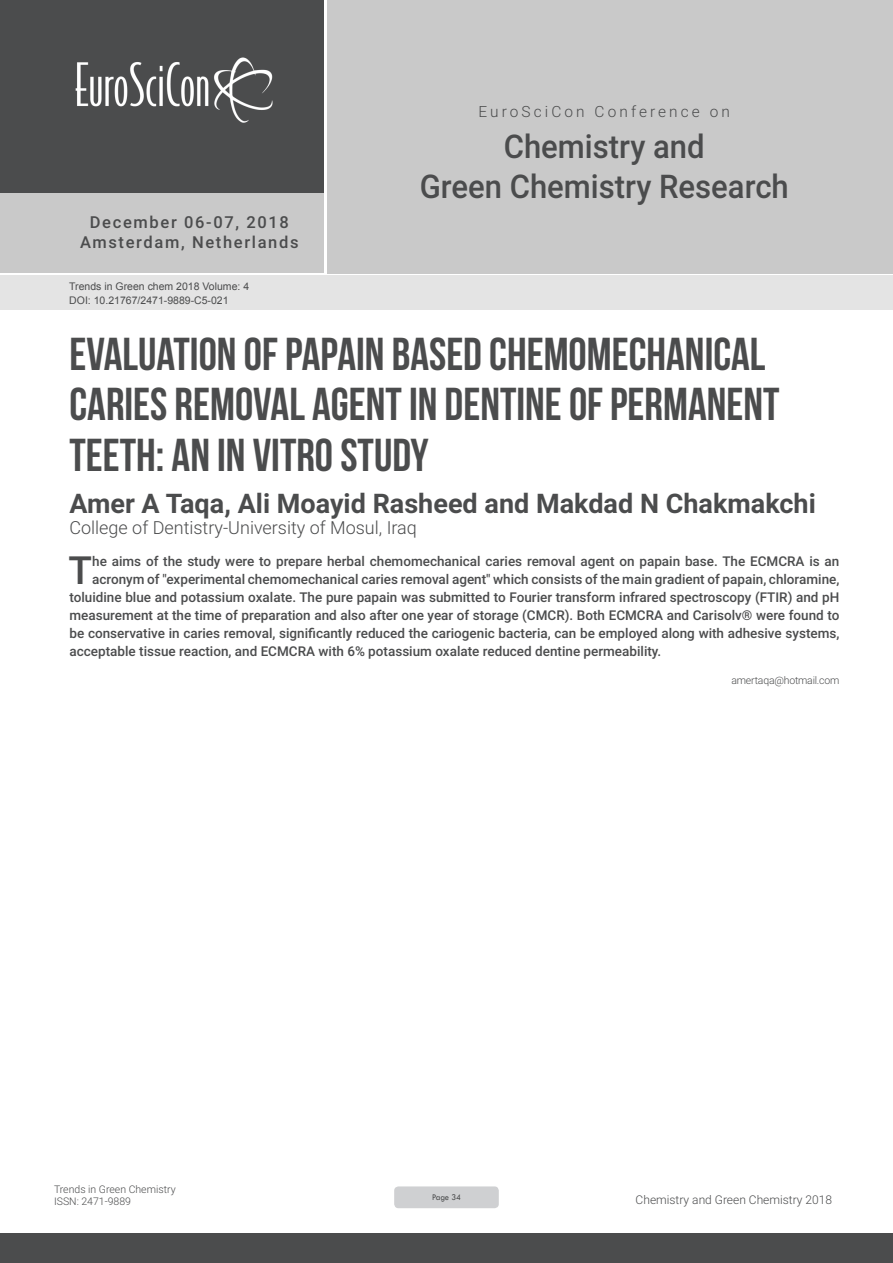
<style>
.page{position:relative;width:893px;height:1263px;background:#fff}
.page>*{position:absolute;margin:0;border:0;box-sizing:border-box;transform-origin:0 0}
.t1{font:46.05px/50.7px "Bebas Neue";color:#4b4c4d}
.Abstract{font:500 38.85px "Roboto";color:#4b4c4d}
.t2{font:500 32.7px/39.2px "Roboto";color:#4b4c4d;text-align:center;scale:.95 1}
.t3{font:700 27px "Roboto";color:#4b4c4d}
.t4{font:300 18px "Roboto";color:#4b4c4d}
.t5{font:500 16.5px/19.8px "Roboto";letter-spacing:.1em;color:#4b4c4d;text-align:center}
.t6{font:300 15.45px "Roboto";letter-spacing:.2em;color:#4b4c4d}
.Abstract-2{font:500 13.5px "Roboto";color:#4b4c4d}
.t7{font:300 12px "Roboto";color:#4b4c4d}
.t8{font:10.5px "Arial";color:#4b4c4d}
.Biography{font:300 10.5px/12.6px "Roboto";color:#4b4c4d}
.Biography-2{font:300 10.5px "Roboto";letter-spacing:-.02em;color:#4b4c4d}
.t9{font:9px "Tw Cen";letter-spacing:-.02em;color:#4b4c4d;scale:.95 1}
</style>
<div class="page">
<div style="left:0;top:0;width:323px;height:193px;background:#4b4c4d"></div>
<div style="left:1px;top:193px;width:323px;height:80px;background:#c9c9c9"></div>
<div style="left:327px;top:0;width:566px;height:273px;background:#c9c9c9"></div>
<img style="left:75px;top:57px;width:198px;height:66px">
<div style="left:0;top:1233px;width:893px;height:30px;background:#4b4c4d"></div>
<div style="left:1px;top:275px;width:892px;height:35px;background:#e4e4e4"></div>
<div style="left:394px;top:1186px;width:105px;height:22px;background:#cfd0d2;border-radius:4px"></div>
<p class="t5" style="left:80px;top:211px;width:220px">December 06-07, 2018<br>Amsterdam, Netherlands</p>
<p class="t8" style="left:69px;top:279px;width:181px">Trends in Green chem 2018 Volume: 4</p>
<p class="t8" style="left:69px;top:293px;width:161px">DOI: 10.21767/2471-9889-C5-021</p>
<p class="t6" style="left:478px;top:100px;width:253px">EuroSciCon Conference on</p>
<h3 class="t2" style="left:420px;top:126px;width:390px">Chemistry and<br>Green Chemistry Research</h3>
<p class="t1" style="left:69px;top:328px;width:711px">EVALUATION OF PAPAIN BASED CHEMOMECHANICAL<br>CARIES REMOVAL AGENT IN DENTINE OF PERMANENT<br>TEETH: AN IN VITRO STUDY</p>
<p class="t3" style="left:69px;top:484px;width:748px">Amer A Taqa, Ali Moayid Rasheed and Makdad N Chakmakchi</p>
<p class="t4" style="left:69px;top:515px;width:349px">College of Dentistry-University of Mosul, Iraq</p>
<p class="Abstract" style="left:69px;top:543px;width:25px">T</p>
<p class="Abstract-2" style="left:92px;top:551px;width:749px">he aims of the study were to prepare herbal chemomechanical caries removal agent on papain base. The ECMCRA is an</p>
<p class="Abstract-2" style="left:92px;top:569px;width:749px">acronym of "experimental chemomechanical caries removal agent" which consists of the main gradient of papain, chloramine,</p>
<p class="Abstract-2" style="left:69px;top:587px;width:771px">toluidine blue and potassium oxalate. The pure papain was submitted to Fourier transform infrared spectroscopy (FTIR) and pH</p>
<p class="Abstract-2" style="left:69px;top:605px;width:771px">measurement at the time of preparation and also after one year of storage (CMCR). Both ECMCRA and Carisolv® were found to</p>
<p class="Abstract-2" style="left:69px;top:623px;width:771px">be conservative in caries removal, significantly reduced the cariogenic bacteria, can be employed along with adhesive systems,</p>
<p class="Abstract-2" style="left:69px;top:641px;width:593px">acceptable tissue reaction, and ECMCRA with 6% potassium oxalate reduced dentine permeability.</p>
<p class="Biography-2" style="left:731px;top:673px;width:109px">amertaqa@hotmail.com</p>
<p class="Biography" style="left:54px;top:1182px;width:123px">Trends in Green Chemistry<br>ISSN: 2471-9889</p>
<p class="t7" style="left:636px;top:1191px;width:198px">Chemistry and Green Chemistry 2018</p>
<p class="t9" style="left:432px;top:1192px;width:32px">Page 34</p>
</div>
